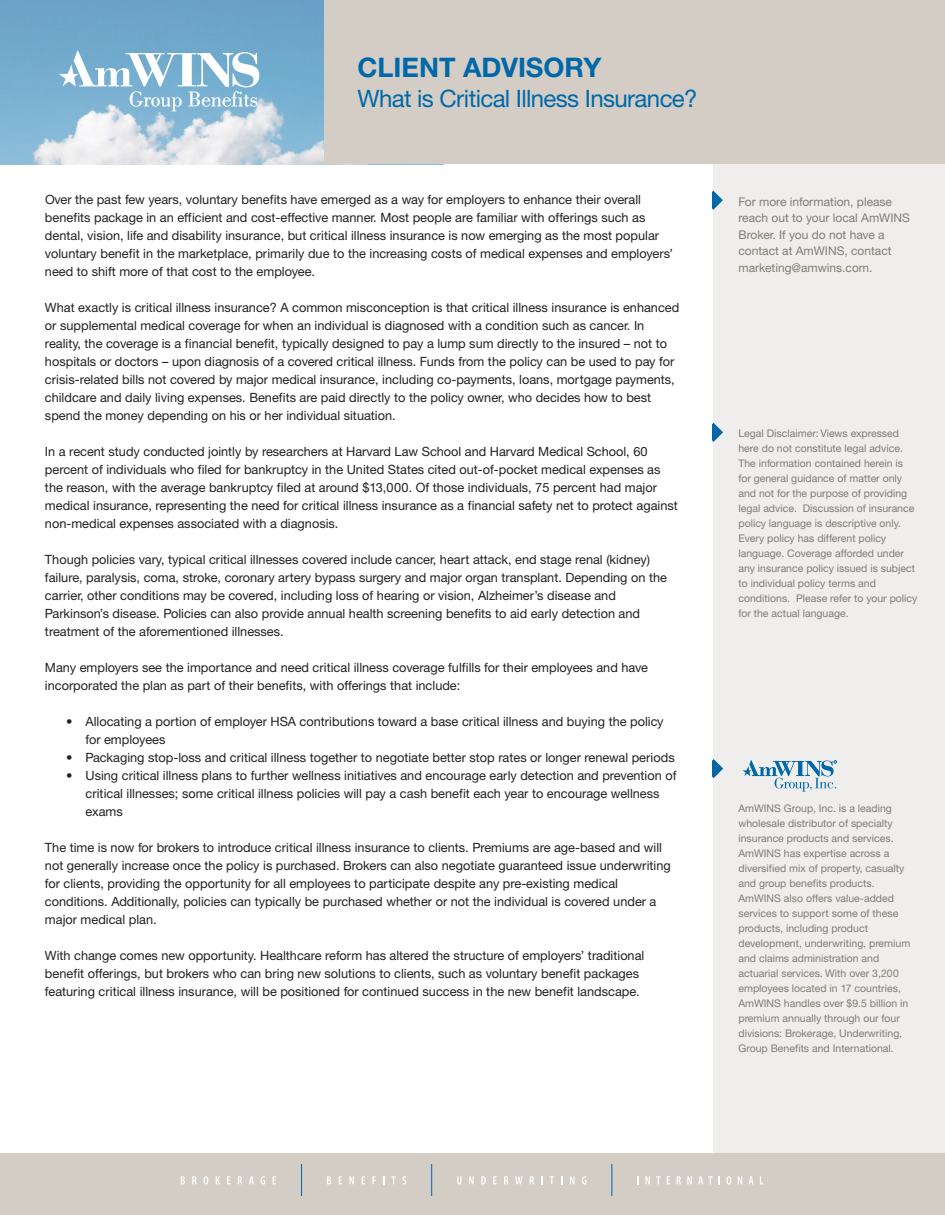
<style>
.page{position:relative;width:945px;height:1215px;background:#fff}
.page>*{position:absolute;margin:0;border:0;box-sizing:border-box;transform-origin:0 0}
.t1{font:700 27px "Helvetica Neue CE";color:#0068a9}
.t2{font:24px "Helvetica Neue CE";letter-spacing:-.025em;color:#0068a9}
.t3{font:12.75px/18px "Helvetica Neue CE";color:#212126}
.t4{font:12px/16.5px "Helvetica Neue CE";color:#7e7d74}
.t5{font:10.5px/15px "Helvetica Neue CE";color:#7e7d74}
</style>
<div class="page">
<img style="left:0;top:0;width:324px;height:164px">
<div style="left:713px;top:135px;width:232px;height:1020px;background:#f0eeec"></div>
<div style="left:324px;top:0;width:621px;height:164px;background:#d4cdc5"></div>
<svg style="left:59px;top:51px;width:200px;height:60px"></svg>
<svg style="left:712px;top:191px;width:11px;height:19px"></svg>
<svg style="left:743px;top:760px;width:94px;height:32px"></svg>
<svg style="left:712px;top:759px;width:11px;height:19px"></svg>
<svg style="left:712px;top:423px;width:11px;height:19px"></svg>
<div style="left:0;top:1154px;width:945px;height:61px;background:#d4cdc5"></div>
<hr style="left:431px;top:1165px;width:1px;height:31px;background:#0068a9">
<hr style="left:612px;top:1165px;width:1px;height:31px;background:#0068a9">
<hr style="left:301px;top:1165px;width:1px;height:31px;background:#0068a9">
<svg style="left:181px;top:1176px;width:4px;height:8px"></svg>
<svg style="left:192px;top:1176px;width:5px;height:8px"></svg>
<svg style="left:204px;top:1176px;width:4px;height:8px"></svg>
<svg style="left:216px;top:1176px;width:4px;height:8px"></svg>
<svg style="left:227px;top:1176px;width:4px;height:8px"></svg>
<svg style="left:238px;top:1176px;width:4px;height:8px"></svg>
<svg style="left:249px;top:1176px;width:5px;height:8px"></svg>
<svg style="left:261px;top:1176px;width:4px;height:8px"></svg>
<svg style="left:273px;top:1176px;width:3px;height:8px"></svg>
<svg style="left:327px;top:1176px;width:4px;height:8px"></svg>
<svg style="left:339px;top:1176px;width:3px;height:8px"></svg>
<svg style="left:349px;top:1176px;width:5px;height:8px"></svg>
<svg style="left:362px;top:1176px;width:3px;height:8px"></svg>
<svg style="left:372px;top:1176px;width:4px;height:8px"></svg>
<svg style="left:391px;top:1176px;width:5px;height:8px"></svg>
<svg style="left:402px;top:1176px;width:4px;height:8px"></svg>
<svg style="left:457px;top:1176px;width:5px;height:8px"></svg>
<svg style="left:469px;top:1176px;width:5px;height:8px"></svg>
<svg style="left:481px;top:1176px;width:5px;height:8px"></svg>
<svg style="left:493px;top:1176px;width:4px;height:8px"></svg>
<svg style="left:504px;top:1176px;width:4px;height:8px"></svg>
<svg style="left:515px;top:1176px;width:8px;height:8px"></svg>
<svg style="left:530px;top:1176px;width:4px;height:8px"></svg>
<svg style="left:541px;top:1176px;width:2px;height:8px"></svg>
<svg style="left:550px;top:1176px;width:4px;height:8px"></svg>
<svg style="left:570px;top:1176px;width:5px;height:8px"></svg>
<svg style="left:582px;top:1176px;width:4px;height:8px"></svg>
<svg style="left:637px;top:1176px;width:2px;height:8px"></svg>
<svg style="left:645px;top:1176px;width:5px;height:8px"></svg>
<svg style="left:656px;top:1176px;width:4px;height:8px"></svg>
<svg style="left:667px;top:1176px;width:3px;height:8px"></svg>
<svg style="left:677px;top:1176px;width:4px;height:8px"></svg>
<svg style="left:687px;top:1176px;width:5px;height:8px"></svg>
<svg style="left:698px;top:1176px;width:14px;height:8px"></svg>
<svg style="left:726px;top:1176px;width:5px;height:8px"></svg>
<svg style="left:738px;top:1176px;width:4px;height:8px"></svg>
<svg style="left:749px;top:1176px;width:5px;height:8px"></svg>
<h1 class="t1" style="left:358px;top:50px;width:245px">CLIENT ADVISORY</h1>
<h2 class="t2" style="left:358px;top:84px;width:342px">What is Critical Illness Insurance?</h2>
<p class="t3" style="left:45px;top:191px;width:630px">Over the past few years, voluntary benefits have emerged as a way for employers to enhance their overall benefits package in an efficient and cost-effective manner. Most people are familiar with offerings such as dental, vision, life and disability insurance, but critical illness insurance is now emerging as the most popular voluntary benefit in the marketplace, primarily due to the increasing costs of medical expenses and employers’ need to shift more of that cost to the employee.</p>
<p class="t3" style="left:45px;top:299px;width:636px">What exactly is critical illness insurance? A common misconception is that critical illness insurance is enhanced or supplemental medical coverage for when an individual is diagnosed with a condition such as cancer. In reality, the coverage is a financial benefit, typically designed to pay a lump sum directly to the insured – not to hospitals or doctors – upon diagnosis of a covered critical illness. Funds from the policy can be used to pay for crisis-related bills not covered by major medical insurance, including co-payments, loans, mortgage payments, childcare and daily living expenses. Benefits are paid directly to the policy owner, who decides how to best spend the money depending on his or her individual situation.</p>
<p class="t3" style="left:45px;top:443px;width:634px">In a recent study conducted jointly by researchers at Harvard Law School and Harvard Medical School, 60 percent of individuals who filed for bankruptcy in the United States cited out-of-pocket medical expenses as the reason, with the average bankruptcy filed at around $13,000. Of those individuals, 75 percent had major medical insurance, representing the need for critical illness insurance as a financial safety net to protect against non-medical expenses associated with a diagnosis.</p>
<p class="t3" style="left:45px;top:551px;width:624px">Though policies vary, typical critical illnesses covered include cancer, heart attack, end stage renal (kidney) failure, paralysis, coma, stroke, coronary artery bypass surgery and major organ transplant. Depending on the carrier, other conditions may be covered, including loss of hearing or vision, Alzheimer’s disease and Parkinson’s disease. Policies can also provide annual health screening benefits to aid early detection and treatment of the aforementioned illnesses.</p>
<p class="t3" style="left:45px;top:659px;width:605px">Many employers see the importance and need critical illness coverage fulfills for their employees and have incorporated the plan as part of their benefits, with offerings that include:</p>
<p class="t3" style="left:85px;top:713px;width:580px;text-indent:-19px">• Allocating a portion of employer HSA contributions toward a base critical illness and buying the policy for employees</p>
<p class="t3" style="left:66px;top:749px;width:610px">• Packaging stop-loss and critical illness together to negotiate better stop rates or longer renewal periods</p>
<p class="t3" style="left:85px;top:767px;width:593px;text-indent:-19px">• Using critical illness plans to further wellness initiatives and encourage early detection and prevention of critical illnesses; some critical illness policies will pay a cash benefit each year to encourage wellness exams</p>
<p class="t3" style="left:45px;top:839px;width:627px">The time is now for brokers to introduce critical illness insurance to clients. Premiums are age-based and will not generally increase once the policy is purchased. Brokers can also negotiate guaranteed issue underwriting for clients, providing the opportunity for all employees to participate despite any pre-existing medical conditions. Additionally, policies can typically be purchased whether or not the individual is covered under a major medical plan.</p>
<p class="t3" style="left:45px;top:947px;width:601px">With change comes new opportunity. Healthcare reform has altered the structure of employers’ traditional benefit offerings, but brokers who can bring new solutions to clients, such as voluntary benefit packages featuring critical illness insurance, will be positioned for continued success in the new benefit landscape.</p>
<p class="t4" style="left:738px;top:193px;width:173px">For more information, please reach out to your local AmWINS<br>Broker. If you do not have a contact at AmWINS, contact marketing@amwins.com.</p>
<p class="t5" style="left:738px;top:426px;width:180px">Legal Disclaimer: Views expressed here do not constitute legal advice.<br>The information contained herein is for general guidance of matter only and not for the purpose of providing legal advice. Discussion of insurance policy language is descriptive only.<br>Every policy has different policy language. Coverage afforded under any insurance policy issued is subject to individual policy terms and conditions. Please refer to your policy for the actual language.</p>
<p class="t5" style="left:738px;top:801px;width:173px">AmWINS Group, Inc. is a leading wholesale distributor of specialty insurance products and services.<br>AmWINS has expertise across a diversified mix of property, casualty and group benefits products.<br>AmWINS also offers value-added services to support some of these products, including product development, underwriting, premium and claims administration and actuarial services. With over 3,200 employees located in 17 countries, AmWINS handles over $9.5 billion in premium annually through our four divisions: Brokerage, Underwriting, Group Benefits and International.</p>
</div>
